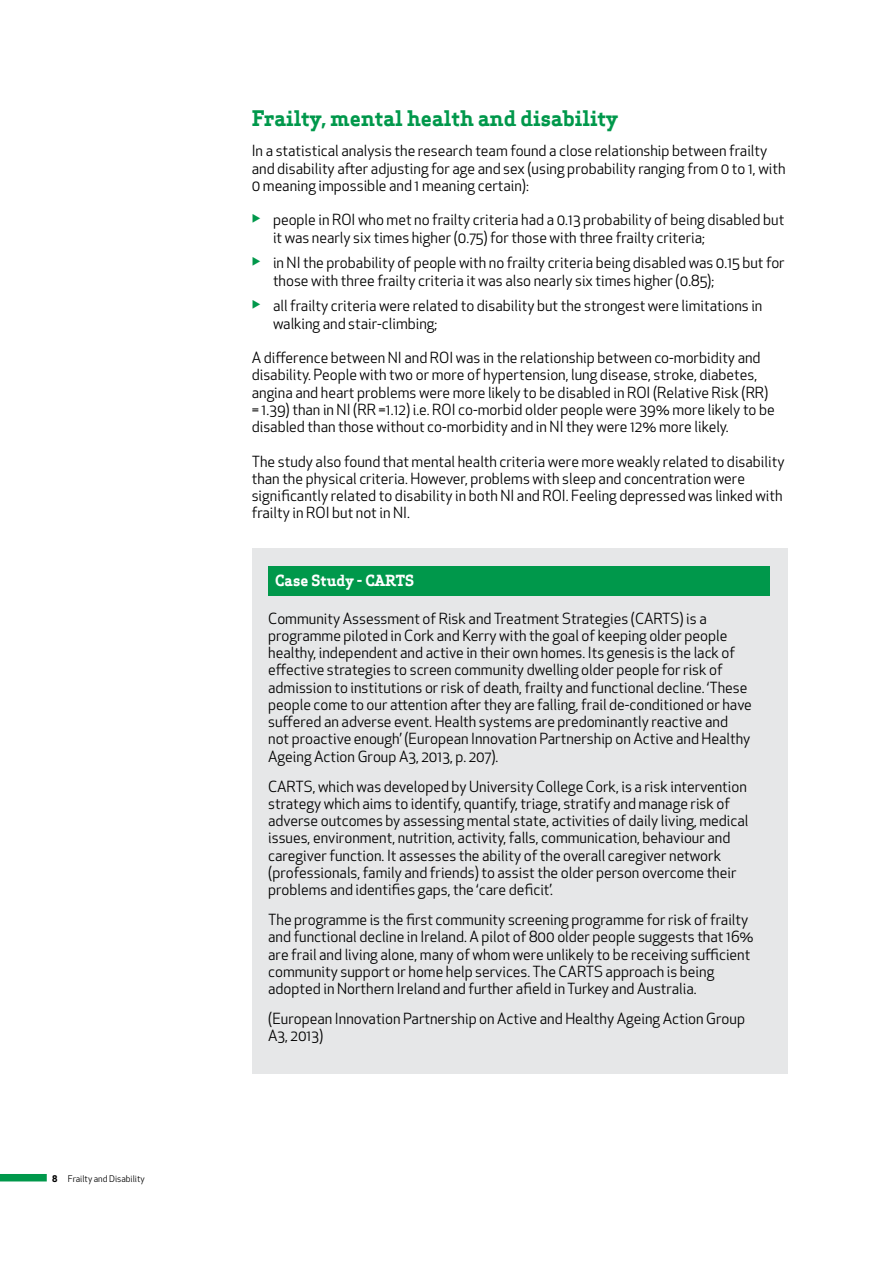
<style>
.page{position:relative;width:893px;height:1263px;background:#fff}
.page>*{position:absolute;margin:0;border:0;box-sizing:border-box;transform-origin:0 0}
.t1{font:700 21px "Apex Serif";color:#00984b}
.t2{font:15px/17.2px "Apex New";color:#000}
.t3{font:700 15px "Apex Serif";color:#fff}
.t4{font:9px "Apex New";color:#000}
.s1{font-weight:700}
</style>
<div class="page">
<div style="left:0;top:1174px;width:47px;height:7px;background:#00984b"></div>
<div style="left:252px;top:549px;width:535px;height:525px;background:#e6e7e8"></div>
<div style="left:268px;top:566px;width:502px;height:30px;background:#00984b"></div>
<p class="t4" style="left:52px;top:1172px;width:94px"><span class="s1">8</span> Frailty and Disability</p>
<h1 class="t1" style="left:252px;top:105px;width:368px">Frailty, mental health and disability</h1>
<p class="t2" style="left:252px;top:142px;width:535px">In a statistical analysis the research team found a close relationship between frailty and disability after adjusting for age and sex (using probability ranging from 0 to 1, with<br>0 meaning impossible and 1 meaning certain):</p>
<p class="t2" style="left:273px;top:211px;width:513px;text-indent:-21px"><sup>◆</sup> people in ROI who met no frailty criteria had a 0.13 probability of being disabled but it was nearly six times higher (0.75) for those with three frailty criteria;</p>
<p class="t2" style="left:273px;top:254px;width:513px;text-indent:-21px"><sup>◆</sup> in NI the probability of people with no frailty criteria being disabled was 0.15 but for those with three frailty criteria it was also nearly six times higher (0.85);</p>
<p class="t2" style="left:273px;top:297px;width:491px;text-indent:-21px"><sup>◆</sup> all frailty criteria were related to disability but the strongest were limitations in walking and stair-climbing;</p>
<p class="t2" style="left:252px;top:349px;width:525px">A difference between NI and ROI was in the relationship between co-morbidity and disability. People with two or more of hypertension, lung disease, stroke, diabetes, angina and heart problems were more likely to be disabled in ROI (Relative Risk (RR) = 1.39) than in NI (RR =1.12) i.e. ROI co-morbid older people were 39% more likely to be disabled than those without co-morbidity and in NI they were 12% more likely.</p>
<p class="t2" style="left:252px;top:453px;width:534px">The study also found that mental health criteria were more weakly related to disability than the physical criteria. However, problems with sleep and concentration were significantly related to disability in both NI and ROI. Feeling depressed was linked with frailty in ROI but not in NI.</p>
<p class="t3" style="left:275px;top:571px;width:140px">Case Study - CARTS</p>
<p class="t2" style="left:268px;top:609px;width:485px">Community Assessment of Risk and Treatment Strategies (CARTS) is a programme piloted in Cork and Kerry with the goal of keeping older people healthy, independent and active in their own homes. Its genesis is the lack of effective strategies to screen community dwelling older people for risk of admission to institutions or risk of death, frailty and functional decline. ‘These people come to our attention after they are falling, frail de-conditioned or have suffered an adverse event. Health systems are predominantly reactive and not proactive enough’ (European Innovation Partnership on Active and Healthy Ageing Action Group A3, 2013, p. 207).</p>
<p class="t2" style="left:268px;top:777px;width:482px">CARTS, which was developed by University College Cork, is a risk intervention strategy which aims to identify, quantify, triage, stratify and manage risk of adverse outcomes by assessing mental state, activities of daily living, medical issues, environment, nutrition, activity, falls, communication, behaviour and caregiver function. It assesses the ability of the overall caregiver network (professionals, family and friends) to assist the older person overcome their problems and identifies gaps, the ‘care deficit’.</p>
<p class="t2" style="left:268px;top:911px;width:487px">The programme is the first community screening programme for risk of frailty and functional decline in Ireland. A pilot of 800 older people suggests that 16% are frail and living alone, many of whom were unlikely to be receiving sufficient community support or home help services. The CARTS approach is being adopted in Northern Ireland and further afield in Turkey and Australia.</p>
<p class="t2" style="left:268px;top:1010px;width:478px">(European Innovation Partnership on Active and Healthy Ageing Action Group<br>A3, 2013)</p>
</div>
